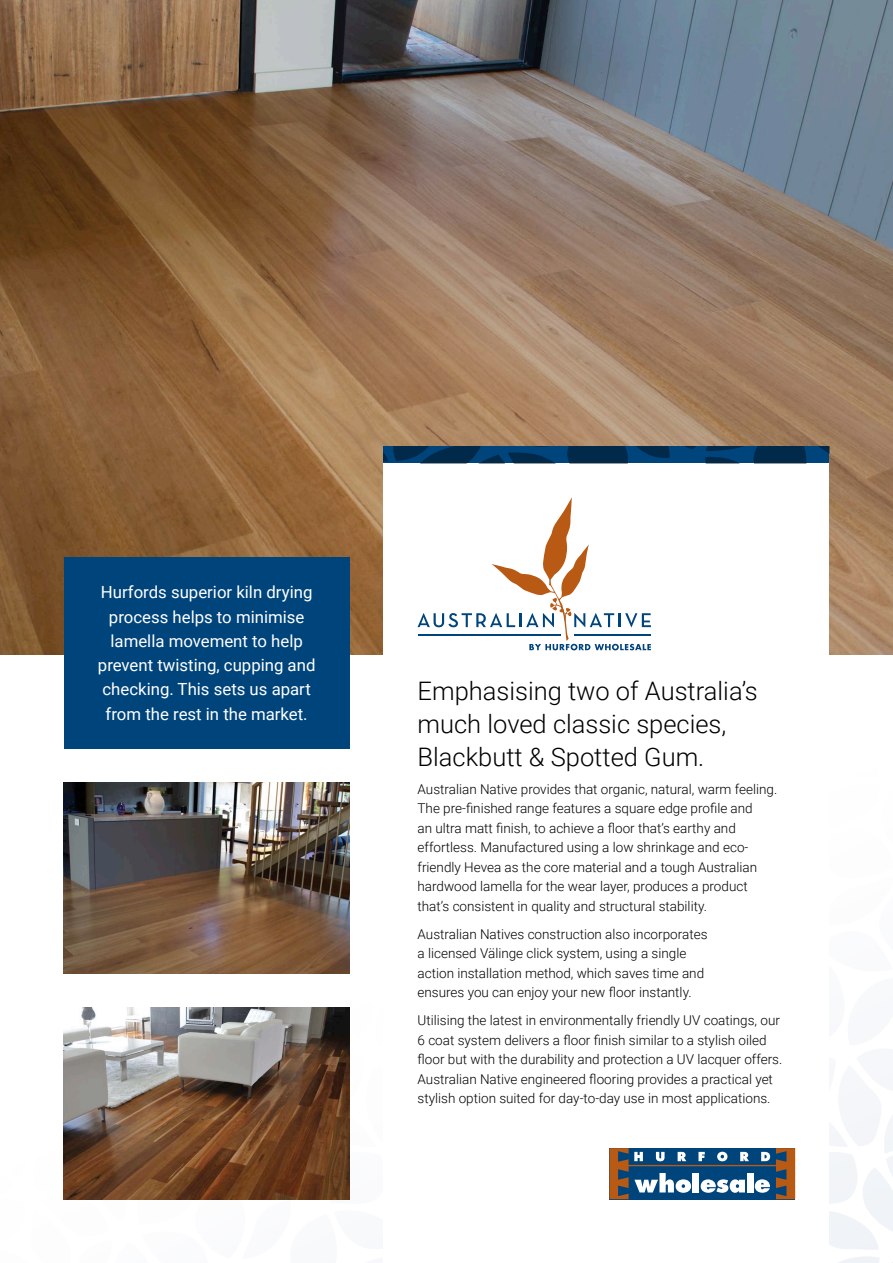
<style>
.page{position:relative;width:893px;height:1263px;background:#fff}
.page>*{position:absolute;margin:0;border:0;box-sizing:border-box;transform-origin:0 0}
.t1{font:300 25.5px/33px "Roboto";color:#000}
.t2{font:16.8px/24.2px "Roboto";color:#fff;text-align:center}
.t3{font:300 13.5px/19.5px "Roboto";color:#000}
</style>
<div class="page">
<img style="left:0;top:0;width:893px;height:655px">
<img style="left:64px;top:782px;width:286px;height:192px">
<img style="left:64px;top:1008px;width:286px;height:191px">
<div style="left:384px;top:463px;width:445px;height:800px;background:#fff"></div>
<svg style="left:418px;top:497px;width:233px;height:153px"></svg>
<svg style="left:384px;top:446px;width:445px;height:17px;background:#003561"></svg>
<div style="left:64px;top:557px;width:286px;height:191px;background:#00447c"></div>
<svg style="left:609px;top:1148px;width:186px;height:51px"></svg>
<p class="t2" style="left:98px;top:580px;width:219px">Hurfords superior kiln drying process helps to minimise lamella movement to help prevent twisting, cupping and checking. This sets us apart from the rest in the market.</p>
<h1 class="t1" style="left:418px;top:673px;width:342px">Emphasising two of Australia’s much loved classic species,<br>Blackbutt &amp; Spotted Gum.</h1>
<p class="t3" style="left:418px;top:778px;width:361px">Australian Native provides that organic, natural, warm feeling.<br>The pre-finished range features a square edge profile and<br>an ultra matt finish, to achieve a floor that’s earthy and effortless. Manufactured using a low shrinkage and eco&shy;friendly Hevea as the core material and a tough Australian hardwood lamella for the wear layer, produces a product that’s consistent in quality and structural stability.</p>
<p class="t3" style="left:418px;top:923px;width:291px">Australian Natives construction also incorporates a licensed Välinge click system, using a single action installation method, which saves time and ensures you can enjoy your new floor instantly.</p>
<p class="t3" style="left:418px;top:1010px;width:366px">Utilising the latest in environmentally friendly UV coatings, our 6 coat system delivers a floor finish similar to a stylish oiled floor but with the durability and protection a UV lacquer offers.<br>Australian Native engineered flooring provides a practical yet stylish option suited for day-to-day use in most applications.</p>
</div>
